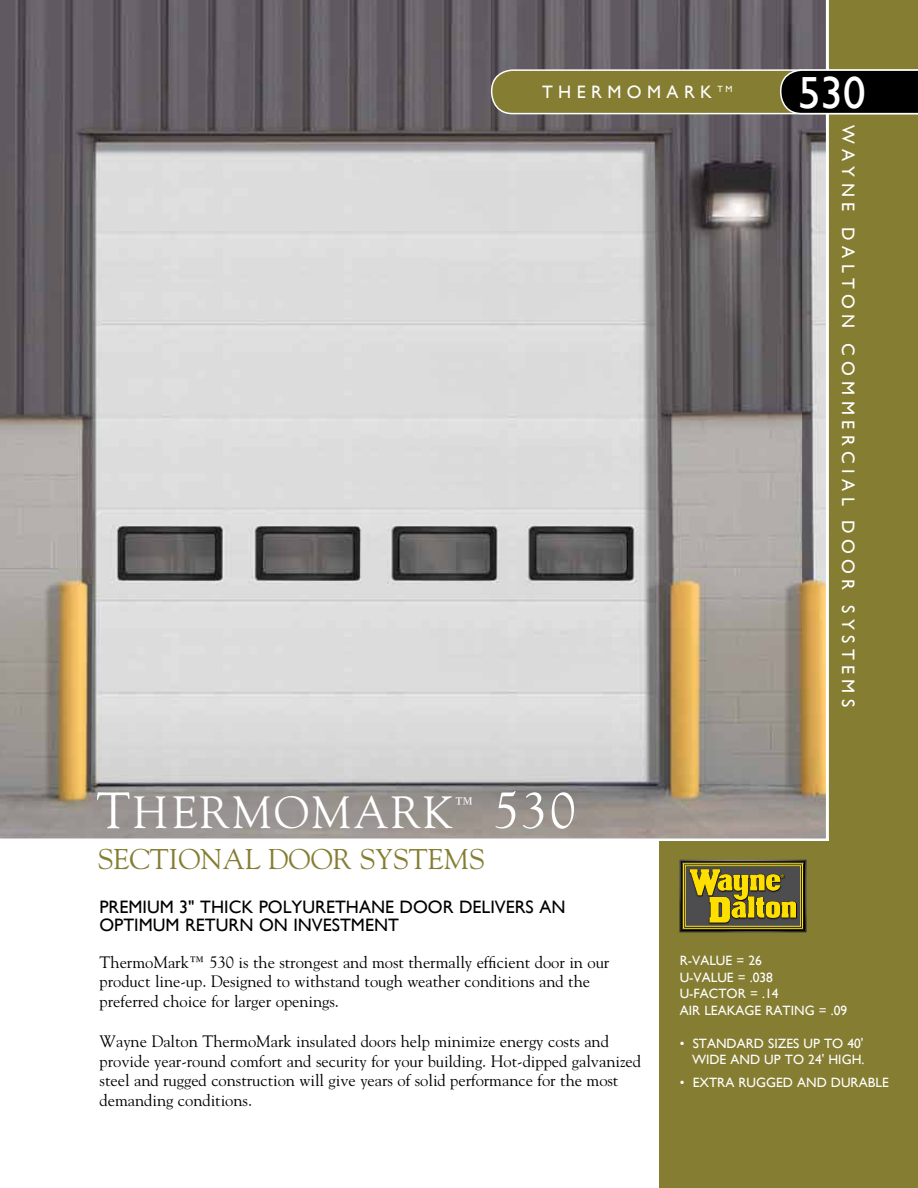
<style>
.page{position:relative;width:918px;height:1188px;background:#fff}
.page>*{position:absolute;margin:0;border:0;box-sizing:border-box;transform-origin:0 0}
.t1{font:51px "Goudy Std";color:#fff}
.t2{font:45px "Goudy Std";letter-spacing:.05em;color:#fff}
.t3{font:45px "Gill Sans";color:#fff}
.t4{font:28.5px "Goudy Std";color:#857d31}
.t5{font:18px/18px "Gill Sans";color:#000}
.t6{font:18px "Gill Sans";letter-spacing:.3em;color:#fff}
.t7{font:16.5px/19.8px "Goudy Std";letter-spacing:-.005em;color:#000}
.t8{font:13.5px "Gill Sans";color:#fff}
.s1{font-size:51px}
.s2{font-family:"Eurostile LT Std"}
</style>
<div class="page">
<img style="left:0;top:0;width:826px;height:838px">
<div style="left:829px;top:0;width:89px;height:847px;background:#857d31"></div>
<svg style="left:0;top:838px;width:826px;height:1px"></svg>
<svg style="left:491px;top:69px;width:427px;height:45px"></svg>
<div style="left:659px;top:841px;width:259px;height:347px;background:#857d31"></div>
<svg style="left:679px;top:860px;width:127px;height:72px"></svg>
<p class="t6" style="left:542px;top:81px;width:192px">THERMOMARK <sup>TM</sup></p>
<h2 class="t2" style="left:96px;top:785px;width:379px"><span class="s1">T</span>HERMOMARK<sup>™</sup></h2>
<h1 class="t1" style="left:494px;top:779px;width:83px">530</h1>
<h3 class="t4" style="left:98px;top:841px;width:389px">SECTIONAL DOOR SYSTEMS</h3>
<h2 class="t3" style="left:798px;top:66px;width:69px">530</h2>
<p class="t6" style="left:859px;top:125px;width:584px;rotate:90deg">WAYNE DALTON COMMERCIAL DOOR SYSTEMS</p>
<p class="t5" style="left:99px;top:898px;width:468px">PREMIUM 3" THICK POLYURETHANE DOOR DELIVERS AN<br>OPTIMUM RETURN ON INVESTMENT</p>
<p class="t7" style="left:100px;top:952px;width:511px">ThermoMark™ 530 is the strongest and most thermally efficient door in our product line-up. Designed to withstand tough weather conditions and the preferred choice for larger openings.</p>
<p class="t7" style="left:100px;top:1031px;width:543px">Wayne Dalton ThermoMark insulated doors help minimize energy costs and provide year-round comfort and security for your building. Hot-dipped galvanized steel and rugged construction will give years of solid performance for the most demanding conditions.</p>
<p class="t8" style="left:680px;top:953px;width:29px">R-VALUE</p>
<p class="t8" style="left:736px;top:953px;width:27px">= 26</p>
<p class="t8" style="left:680px;top:970px;width:30px">U-VALUE</p>
<p class="t8" style="left:738px;top:970px;width:37px">= .038</p>
<p class="t8" style="left:680px;top:986px;width:29px">U-FACTOR</p>
<p class="t8" style="left:750px;top:986px;width:30px">= .14</p>
<p class="t8" style="left:680px;top:1003px;width:40px">AIR LEAKAGE</p>
<p class="t8" style="left:765px;top:1003px;width:16px">RATING</p>
<p class="t8" style="left:819px;top:1003px;width:30px">= .09</p>
<p class="t8" style="left:680px;top:1036px;width:28px">• STANDARDSIZESUPTO</p>
<p class="t8" style="left:847px;top:1036px;width:18px">40<span class="s2">'</span></p>
<p class="t8" style="left:680px;top:1052px;width:8px">WIDEAND</p>
<p class="t8" style="left:764px;top:1052px;width:69px">UP TO 24<span class="s2">'</span> HIGH</p>
<p class="t8" style="left:862px;top:1052px;width:4px">.</p>
<p class="t8" style="left:680px;top:1075px;width:28px">• EXTRA</p>
<p class="t8" style="left:738px;top:1075px;width:18px">RUGGEDAND</p>
<p class="t8" style="left:831px;top:1075px;width:19px">DURABLE</p>
</div>
